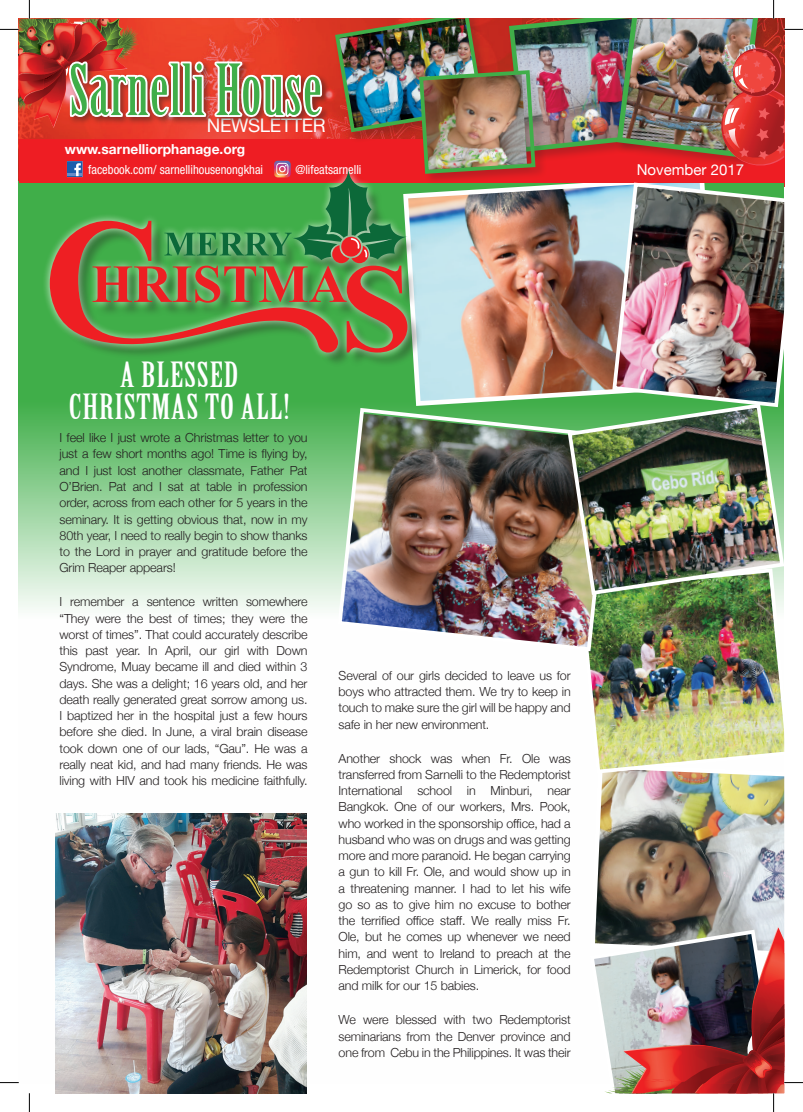
<style>
.page{position:relative;width:803px;height:1112px;background:#fff}
.page>*{position:absolute;margin:0;border:0;box-sizing:border-box;transform-origin:0 0}
.t1{font:68.75px "Birch";letter-spacing:.02em;color:#40ae49}
.t2{font:34px/31.2px "Birch";letter-spacing:.02em;color:#fff;text-align:center;scale:1.27 1}
.t3{font:18.75px "Helvetica Neue";letter-spacing:-.02em;color:#fff}
.t4{font:15px "Helvetica Neue";color:#fff}
.t5{font:700 13.75px "Helvetica Neue";color:#fff}
.t6{font:300 12.5px/16.2px "Helvetica Neue";letter-spacing:-.01em;color:#231f20;text-align:justify}
.t7{font:condensed 12.5px "Helvetica Neue";color:#fff}
</style>
<div class="page">
<svg style="left:19px;top:352px;width:382px;height:257px"></svg>
<svg style="left:401px;top:352px;width:209px;height:54px"></svg>
<img style="left:595px;top:775px;width:189px;height:151px">
<div style="left:52px;top:173px;width:371px;height:195px;background:#231f20;opacity:.35"></div>
<div style="left:42px;top:163px;width:373px;height:197px;background:#fff;opacity:.75"></div>
<img style="left:55px;top:813px;width:252px;height:279px">
<img style="left:588px;top:597px;width:196px;height:178px">
<img style="left:336px;top:406px;width:279px;height:247px">
<img style="left:610px;top:352px;width:174px;height:49px">
<img style="left:565px;top:401px;width:219px;height:196px">
<svg style="left:0;top:1082px;width:19px;height:1px"></svg>
<svg style="left:29px;top:1093px;width:1px;height:18px"></svg>
<img style="left:0;top:0;width:803px;height:352px">
<img style="left:594px;top:926px;width:209px;height:185px">
<h1 class="t1" style="left:69px;top:54px;width:254px">Sarnelli House</h1>
<h3 class="t3" style="left:207px;top:112px;width:120px">NEWSLETTER</h3>
<p class="t5" style="left:65px;top:138px;width:182px">www.sarnelliorphanage.org</p>
<p class="t7" style="left:88px;top:162px;width:176px">facebook.com/ sarnellihousenongkhai</p>
<p class="t4" style="left:637px;top:158px;width:109px">November 2017</p>
<p class="t7" style="left:295px;top:162px;width:68px">@lifeatsarnelli</p>
<h2 class="t2" style="left:69px;top:359px;width:175px">A BLESSED<br>CHRISTMAS TO ALL!</h2>
<p class="t6" style="left:59px;top:429px;width:250px">I feel like I just wrote a Christmas letter to you just a few short months ago! Time is flying by, and I just lost another classmate, Father Pat O’Brien. Pat and I sat at table in profession order, across from each other for 5 years in the seminary. It is getting obvious that, now in my 80th year, I need to really begin to show thanks to the Lord in prayer and gratitude before the Grim Reaper appears!</p>
<p class="t6" style="left:59px;top:593px;width:250px">I remember a sentence written somewhere “They were the best of times; they were the worst of times”. That could accurately describe this past year. In April, our girl with Down Syndrome, Muay became ill and died within 3 days. She was a delight; 16 years old, and her death really generated great sorrow among us.<br>I baptized her in the hospital just a few hours before she died. In June, a viral brain disease took down one of our lads, “Gau”. He was a really neat kid, and had many friends. He was living with HIV and took his medicine faithfully.</p>
<p class="t6" style="left:339px;top:666px;width:234px">Several of our girls decided to leave us for boys who attracted them. We try to keep in touch to make sure the girl will be happy and safe in her new environment.</p>
<p class="t6" style="left:339px;top:749px;width:234px">Another shock was when Fr. Ole was transferred from Sarnelli to the Redemptorist International school in Minburi, near Bangkok. One of our workers, Mrs. Pook, who worked in the sponsorship office, had a husband who was on drugs and was getting more and more paranoid. He began carrying a gun to kill Fr. Ole, and would show up in a threatening manner. I had to let his wife go so as to give him no excuse to bother the terrified office staff. We really miss Fr.<br>Ole, but he comes up whenever we need him, and went to Ireland to preach at the Redemptorist Church in Limerick, for food and milk for our 15 babies.</p>
<p class="t6" style="left:339px;top:1010px;width:234px">We were blessed with two Redemptorist seminarians from the Denver province and one from Cebu in the Philippines. It was their</p>
</div>
